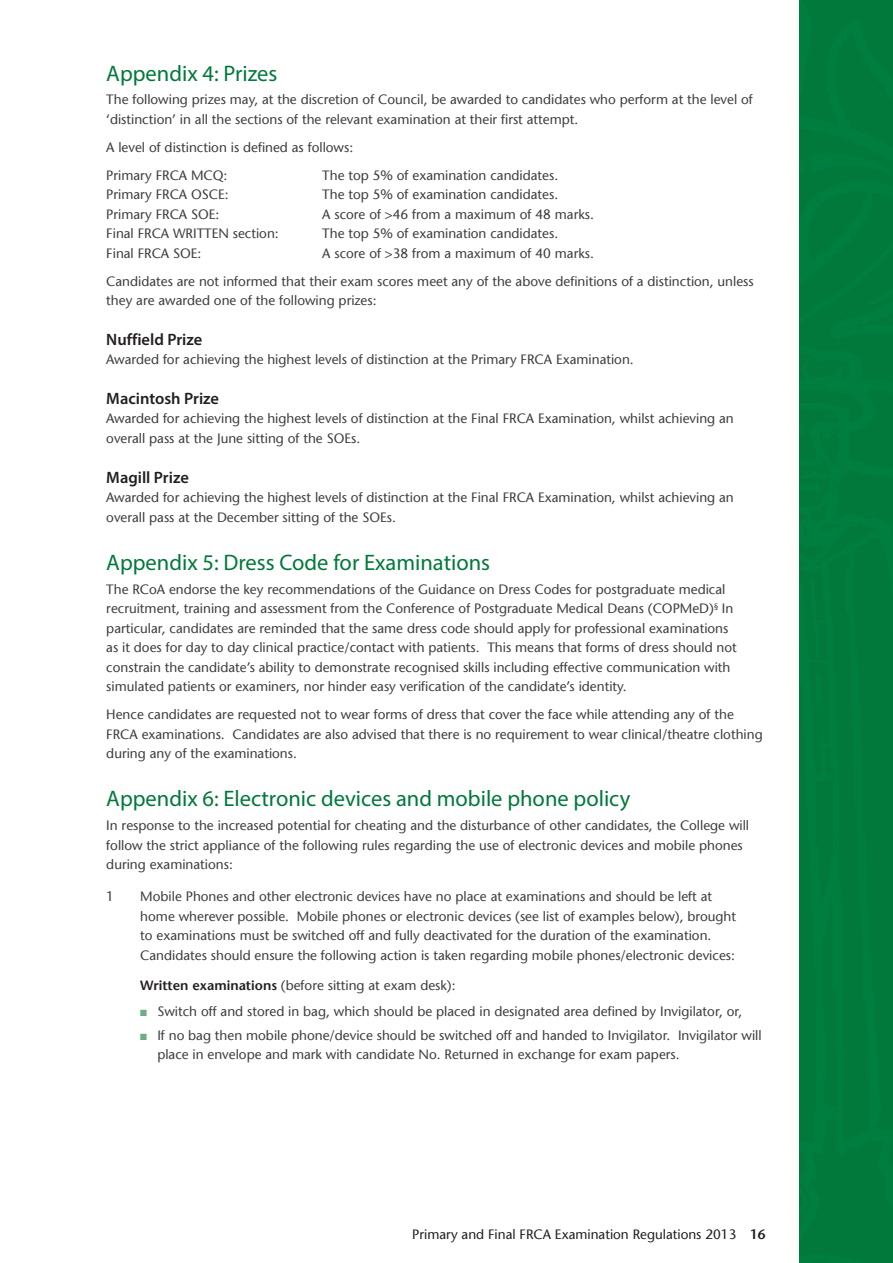
<style>
.page{position:relative;width:893px;height:1263px;background:#fff}
.page>*{position:absolute;margin:0;border:0;box-sizing:border-box;transform-origin:0 0}
.t1{font:22.5px "Myriad Pro";color:#00793a}
.t2{font:600 16.5px "Myriad Pro";color:#231f20}
.t3{font:13.5px/19.5px "Stone Sans LT";color:#3e3e3f}
.t4{font:13.5px "Stone Sans LT";color:#231f20}
.s1{font-weight:600;color:#231f20}
.s2{color:#6dad86}
.s3{font-weight:600}
</style>
<div class="page">
<div style="left:799px;top:0;width:94px;height:1263px;background:#00793a"></div>
<h1 class="t1" style="left:106px;top:59px;width:173px">Appendix 4: Prizes</h1>
<p class="t3" style="left:106px;top:90px;width:648px">The following prizes may, at the discretion of Council, be awarded to candidates who perform at the level of ‘distinction’ in all the sections of the relevant examination at their first attempt.</p>
<p class="t3" style="left:106px;top:133px;width:248px;line-height:28px">A level of distinction is defined as follows:<br>Primary FRCA MCQ:</p>
<p class="t3" style="left:322px;top:165px;width:237px">The top 5% of examination candidates.</p>
<p class="t3" style="left:106px;top:185px;width:124px">Primary FRCA OSCE:</p>
<p class="t3" style="left:322px;top:185px;width:237px">The top 5% of examination candidates.</p>
<p class="t3" style="left:106px;top:204px;width:115px">Primary FRCA SOE:</p>
<p class="t3" style="left:322px;top:204px;width:273px">A score of &gt;46 from a maximum of 48 marks.</p>
<p class="t3" style="left:106px;top:224px;width:174px">Final FRCA WRITTEN section:</p>
<p class="t3" style="left:322px;top:224px;width:237px">The top 5% of examination candidates.</p>
<p class="t3" style="left:106px;top:243px;width:97px">Final FRCA SOE:</p>
<p class="t3" style="left:106px;top:239px;width:649px;line-height:28px;text-indent:216px">A score of &gt;38 from a maximum of 40 marks.<br>Candidates are not informed that their exam scores meet any of the above definitions of a distinction, unless</p>
<p class="t3" style="left:106px;top:291px;width:272px">they are awarded one of the following prizes:</p>
<p class="t2" style="left:106px;top:329px;width:97px">Nuffield Prize</p>
<p class="t3" style="left:106px;top:350px;width:529px">Awarded for achieving the highest levels of distinction at the Primary FRCA Examination.</p>
<p class="t2" style="left:106px;top:388px;width:114px">Macintosh Prize</p>
<p class="t3" style="left:106px;top:409px;width:629px">Awarded for achieving the highest levels of distinction at the Final FRCA Examination, whilst achieving an overall pass at the June sitting of the SOEs.</p>
<p class="t2" style="left:106px;top:466px;width:84px">Magill Prize</p>
<p class="t3" style="left:106px;top:488px;width:629px">Awarded for achieving the highest levels of distinction at the Final FRCA Examination, whilst achieving an overall pass at the December sitting of the SOEs.</p>
<h1 class="t1" style="left:106px;top:548px;width:385px">Appendix 5: Dress Code for Examinations</h1>
<p class="t3" style="left:106px;top:579px;width:632px">The RCoA endorse the key recommendations of the Guidance on Dress Codes for postgraduate medical recruitment, training and assessment from the Conference of Postgraduate Medical Deans (COPMeD)<sup>§</sup> In particular, candidates are reminded that the same dress code should apply for professional examinations as it does for day to day clinical practice/contact with patients. This means that forms of dress should not constrain the candidate’s ability to demonstrate recognised skills including effective communication with simulated patients or examiners, nor hinder easy verification of the candidate’s identity.</p>
<p class="t3" style="left:106px;top:705px;width:658px">Hence candidates are requested not to wear forms of dress that cover the face while attending any of the<br>FRCA examinations. Candidates are also advised that there is no requirement to wear clinical/theatre clothing during any of the examinations.</p>
<h1 class="t1" style="left:106px;top:785px;width:525px">Appendix 6: Electronic devices and mobile phone policy</h1>
<p class="t3" style="left:106px;top:816px;width:644px">In response to the increased potential for cheating and the disturbance of other candidates, the College will follow the strict appliance of the following rules regarding the use of electronic devices and mobile phones during examinations:</p>
<p class="t3" style="left:106px;top:887px;width:9px">1</p>
<p class="t3" style="left:140px;top:887px;width:597px">Mobile Phones and other electronic devices have no place at examinations and should be left at home wherever possible. Mobile phones or electronic devices (see list of examples below), brought to examinations must be switched off and fully deactivated for the duration of the examination.<br>Candidates should ensure the following action is taken regarding mobile phones/electronic devices:</p>
<p class="t3" style="left:140px;top:975px;width:317px"><span class="s1">Written examinations</span> (before sitting at exam desk):</p>
<p class="t3" style="left:140px;top:1001px;width:604px"><span class="s2">■</span> Switch off and stored in bag, which should be placed in designated area defined by Invigilator, or,</p>
<p class="t3" style="left:157px;top:1025px;width:606px;text-indent:-17px"><span class="s2">■</span> If no bag then mobile phone/device should be switched off and handed to Invigilator. Invigilator will place in envelope and mark with candidate No. Returned in exchange for exam papers.</p>
<p class="t4" style="left:412px;top:1226px;width:355px">Primary and Final FRCA Examination Regulations 2013 <span class="s3">16</span></p>
</div>
